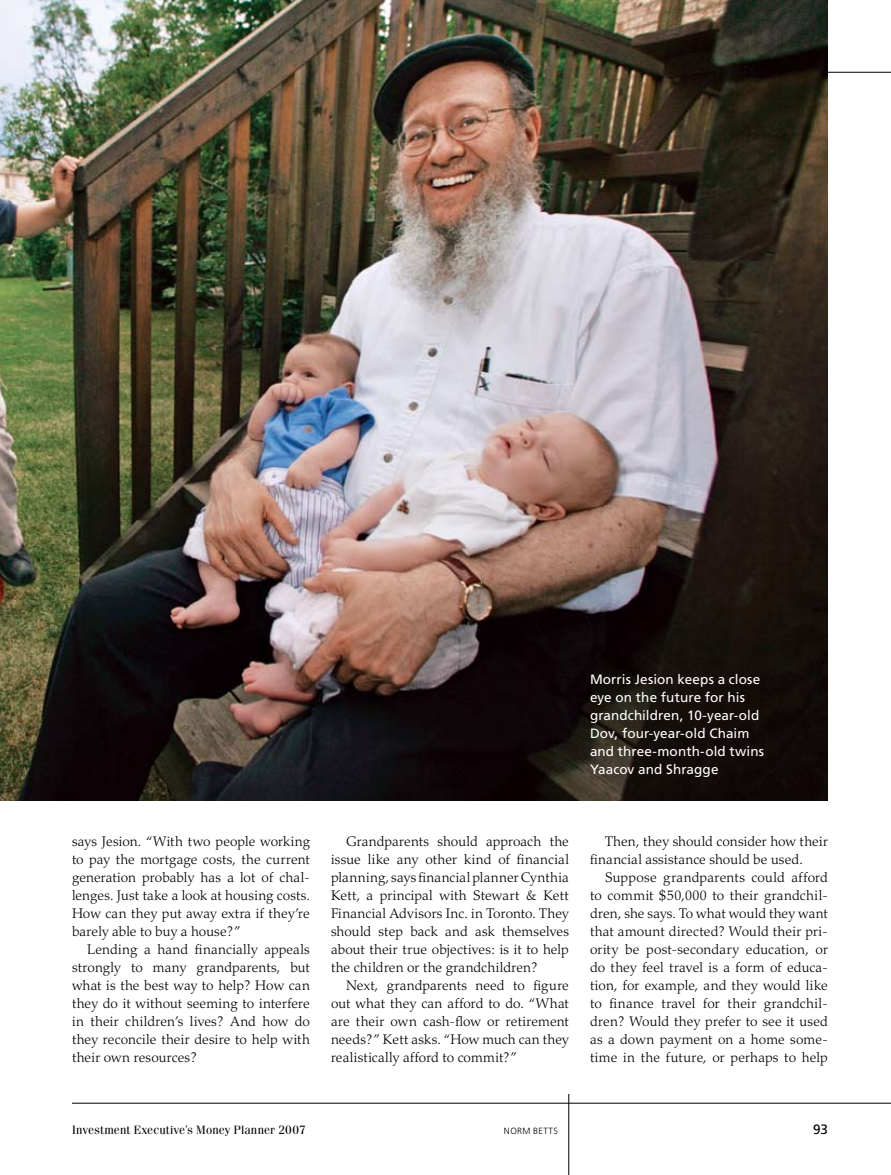
<style>
.page{position:relative;width:891px;height:1175px;background:#fff}
.page>*{position:absolute;margin:0;border:0;box-sizing:border-box;transform-origin:0 0}
.t1{font:300 13.8px/18px "Palatino";letter-spacing:.01em;color:#000;text-align:justify}
.t2{font:13.5px/18px "Frutiger";letter-spacing:.01em;color:#fff}
.t3{font:13.5px "Frutiger";color:#000}
.t4{font:12px "Fenice";letter-spacing:.01em;color:#000}
.t5{font:300 9px "Frutiger";letter-spacing:.04em;color:#000}
</style>
<div class="page">
<hr style="left:72px;top:1102px;width:819px;height:1px;background:#000">
<hr style="left:569px;top:1094px;width:1px;height:80px;background:#000">
<hr style="left:331px;top:72px;width:560px;height:1px;background:#000">
<img style="left:0;top:0;width:828px;height:800px">
<p class="t2" style="left:590px;top:670px;width:176px">Morris Jesion keeps a close eye on the future for his grandchildren, 10-year-old<br>Dov, four-year-old Chaim and three-month-old twins<br>Yaacov and Shragge</p>
<p class="t1" style="left:72px;top:833px;width:240px">says Jesion. “With two people working to pay the mortgage costs, the current generation probably has a lot of chal&shy;lenges. Just take a look at housing costs.<br>How can they put away extra if they’re barely able to buy a house?”</p>
<p class="t1" style="left:72px;top:941px;width:239px;text-indent:15px">Lending a hand financially appeals strongly to many grandparents, but what is the best way to help? How can they do it without seeming to interfere in their children’s lives? And how do they reconcile their desire to help with their own resources?</p>
<p class="t1" style="left:331px;top:833px;width:239px;text-indent:15px">Grandparents should approach the issue like any other kind of financial planning, says financial planner Cynthia Kett, a principal with Stewart &amp; Kett Financial Advisors Inc. in Toronto. They should step back and ask themselves about their true objectives: is it to help the children or the grandchildren?</p>
<p class="t1" style="left:331px;top:977px;width:239px;text-indent:15px">Next, grandparents need to figure out what they can afford to do. “What are their own cash-flow or retirement needs?” Kett asks. “How much can they realistically afford to commit?”</p>
<p class="t1" style="left:590px;top:833px;width:239px;text-indent:15px">Then, they should consider how their financial assistance should be used.</p>
<p class="t1" style="left:590px;top:869px;width:240px;text-indent:15px">Suppose grandparents could afford to commit $50,000 to their grandchil&shy;dren, she says. To what would they want that amount directed? Would their pri&shy;ority be post-secondary education, or do they feel travel is a form of educa&shy;tion, for example, and they would like to finance travel for their grandchil&shy;dren? Would they prefer to see it used as a down payment on a home some&shy;time in the future, or perhaps to help</p>
<p class="t4" style="left:72px;top:1123px;width:235px">Investment Executive’s Money Planner 2007</p>
<p class="t5" style="left:504px;top:1126px;width:56px">NORM BETTS</p>
<p class="t3" style="left:813px;top:1121px;width:16px">93</p>
</div>
